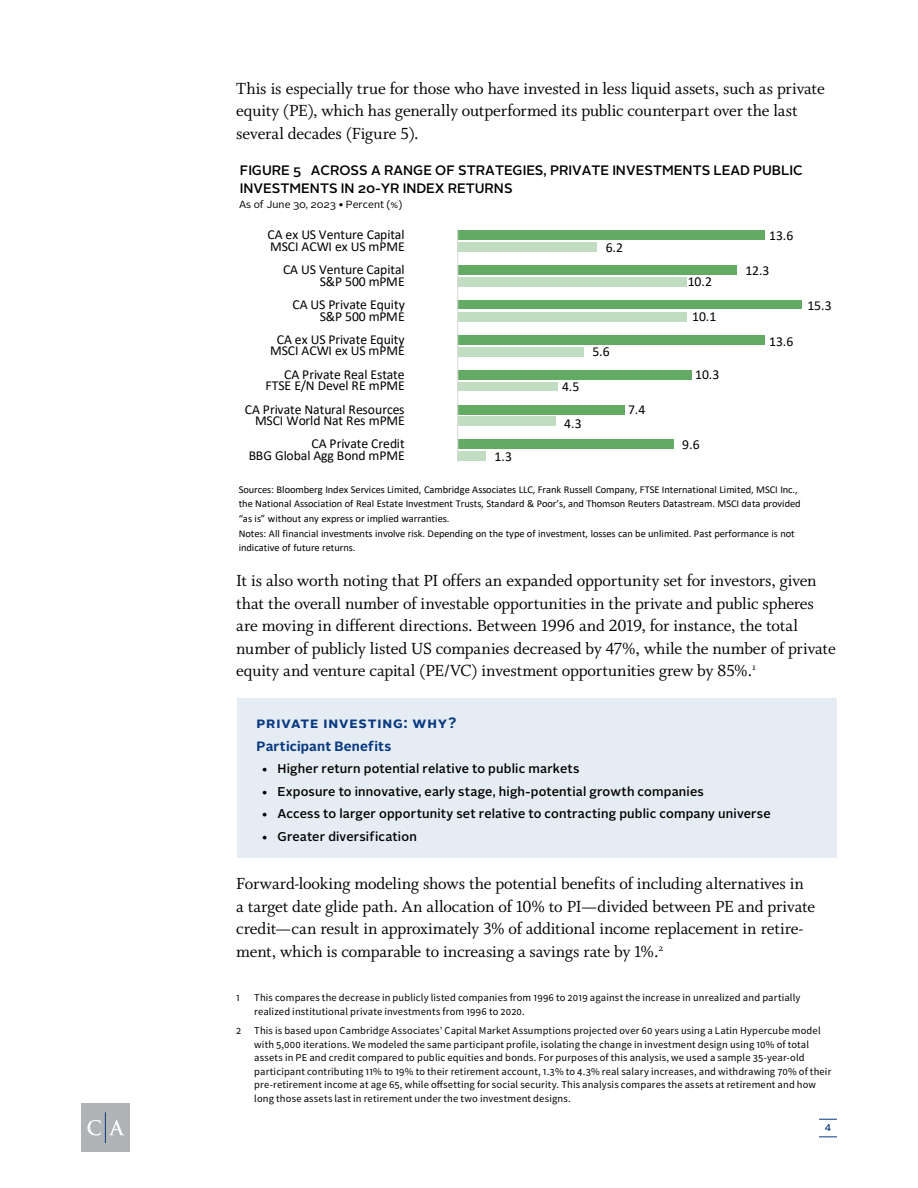
<style>
.page{position:relative;width:918px;height:1188px;background:#fff}
.page>*{position:absolute;margin:0;border:0;box-sizing:border-box;transform-origin:0 0}
.t1{font:18px/22.5px "Whitman";letter-spacing:-.01em;color:#000}
.t2{font:700 15px "Alright Sans";letter-spacing:.06em;color:#083981}
.t3{font:13.65px "Calibri";letter-spacing:-.005em;color:#000}
.t4{font:500 13.65px/18px "Alright Sans";color:#000}
.t5{font:700 13.5px "Alright Sans";letter-spacing:.015em;color:#083981}
.t6{font:500 12.75px "Alright Sans";letter-spacing:.015em;color:#000}
.t7{font:10.5px/13.5px "Source Sans Pro";letter-spacing:.015em;color:#000}
.t8{font:10.5px/14.5px "Calibri";letter-spacing:-.005em;color:#000}
.t9{font:10.5px "Alright Sans";letter-spacing:-.005em;color:#000}
.t10{font:500 9.75px "Alright Sans";color:#083981}
.s1{font-family:"Calibri"}
</style>
<div class="page">
<div style="left:237px;top:699px;width:600px;height:159px;background:#e6ecf3"></div>
<div style="left:458px;top:451px;width:28px;height:10px;background:#c1ddc1"></div>
<div style="left:458px;top:440px;width:216px;height:9px;background:#63ab64"></div>
<div style="left:458px;top:416px;width:97px;height:10px;background:#c1ddc1"></div>
<div style="left:458px;top:405px;width:167px;height:9px;background:#63ab64"></div>
<div style="left:458px;top:382px;width:100px;height:9px;background:#c1ddc1"></div>
<div style="left:458px;top:370px;width:234px;height:9px;background:#63ab64"></div>
<div style="left:458px;top:347px;width:126px;height:9px;background:#c1ddc1"></div>
<div style="left:458px;top:335px;width:307px;height:9px;background:#63ab64"></div>
<div style="left:458px;top:312px;width:229px;height:9px;background:#c1ddc1"></div>
<div style="left:458px;top:300px;width:344px;height:9px;background:#63ab64"></div>
<div style="left:458px;top:277px;width:229px;height:9px;background:#c1ddc1"></div>
<div style="left:458px;top:266px;width:279px;height:9px;background:#63ab64"></div>
<div style="left:458px;top:242px;width:139px;height:9px;background:#c1ddc1"></div>
<div style="left:458px;top:231px;width:307px;height:9px;background:#63ab64"></div>
<hr style="left:457px;top:229px;width:1px;height:233px;background:#d9d9d9">
<div style="left:81px;top:1103px;width:49px;height:49px;background:#b1b4b6"></div>
<svg style="left:87px;top:1120px;width:14px;height:16px"></svg>
<svg style="left:109px;top:1120px;width:15px;height:15px"></svg>
<hr style="left:105px;top:1112px;width:1px;height:31px;background:#083981">
<svg style="left:819px;top:1119px;width:18px;height:1px"></svg>
<svg style="left:819px;top:1137px;width:18px;height:1px"></svg>
<p class="t1" style="left:236px;top:77px;width:590px">This is especially true for those who have invested in less liquid assets, such as private equity (PE), which has generally outperformed its public counterpart over the last several decades (Figure 5).</p>
<p class="t4" style="left:240px;top:161px;width:565px">FIGURE 5 ACROSS A RANGE OF STRATEGIES, PRIVATE INVESTMENTS LEAD PUBLIC<br>INVESTMENTS IN 20-YR INDEX RETURNS</p>
<p class="t9" style="left:239px;top:197px;width:165px">As of June 30, 2023 <span class="s1">•</span> Percent (%)</p>
<p class="t3" style="left:267px;top:225px;width:139px">CA ex US Venture Capital</p>
<p class="t3" style="left:270px;top:237px;width:136px">MSCI ACWI ex US mPME</p>
<p class="t3" style="left:606px;top:238px;width:19px">6.2</p>
<p class="t3" style="left:769px;top:226px;width:26px">13.6</p>
<p class="t3" style="left:283px;top:260px;width:123px">CA US Venture Capital</p>
<p class="t3" style="left:320px;top:272px;width:87px">S&amp;P 500 mPME</p>
<p class="t3" style="left:688px;top:272px;width:26px">10.2</p>
<p class="t3" style="left:745px;top:261px;width:26px">12.3</p>
<p class="t3" style="left:292px;top:295px;width:114px">CA US Private Equity</p>
<p class="t3" style="left:320px;top:307px;width:87px">S&amp;P 500 mPME</p>
<p class="t3" style="left:692px;top:307px;width:26px">10.1</p>
<p class="t3" style="left:807px;top:296px;width:26px">15.3</p>
<p class="t3" style="left:277px;top:330px;width:129px">CA ex US Private Equity</p>
<p class="t3" style="left:270px;top:341px;width:136px">MSCI ACWI ex US mPME</p>
<p class="t3" style="left:592px;top:342px;width:19px">5.6</p>
<p class="t3" style="left:769px;top:332px;width:26px">13.6</p>
<p class="t3" style="left:284px;top:365px;width:122px">CA Private Real Estate</p>
<p class="t3" style="left:266px;top:376px;width:141px">FTSE E/N Devel RE mPME</p>
<p class="t3" style="left:562px;top:377px;width:19px">4.5</p>
<p class="t3" style="left:695px;top:365px;width:26px">10.3</p>
<p class="t3" style="left:245px;top:400px;width:161px">CA Private Natural Resources</p>
<p class="t3" style="left:255px;top:411px;width:151px">MSCI World Nat Res mPME</p>
<p class="t3" style="left:564px;top:414px;width:19px">4.3</p>
<p class="t3" style="left:628px;top:400px;width:19px">7.4</p>
<p class="t3" style="left:312px;top:434px;width:95px">CA Private Credit</p>
<p class="t3" style="left:249px;top:446px;width:158px">BBG Global Agg Bond mPME</p>
<p class="t3" style="left:495px;top:447px;width:19px">1.3</p>
<p class="t3" style="left:682px;top:435px;width:19px">9.6</p>
<p class="t8" style="left:239px;top:482px;width:564px">Sources: Bloomberg Index Services Limited, Cambridge Associates LLC, Frank Russell Company, FTSE International Limited, MSCI Inc., the National Association of Real Estate Investment Trusts, Standard &amp; Poor’s, and Thomson Reuters Datastream. MSCI data provided “as is” without any express or implied warranties.<br>Notes: All financial investments involve risk. Depending on the type of investment, losses can be unlimited. Past performance is not indicative of future returns.</p>
<p class="t1" style="left:236px;top:570px;width:601px">It is also worth noting that PI offers an expanded opportunity set for investors, given that the overall number of investable opportunities in the private and public spheres are moving in different directions. Between 1996 and 2019, for instance, the total number of publicly listed US companies decreased by 47%, while the number of private equity and venture capital (PE/VC) investment opportunities grew by 85%.<sup>1</sup></p>
<p class="t2" style="left:256px;top:712px;width:202px">Private Investing: Why?</p>
<p class="t5" style="left:256px;top:737px;width:136px">Participant Benefits</p>
<p class="t6" style="left:261px;top:760px;width:320px">• Higher return potential relative to public markets</p>
<p class="t6" style="left:261px;top:782px;width:444px">• Exposure to innovative, early stage, high-potential growth companies</p>
<p class="t6" style="left:261px;top:805px;width:511px">• Access to larger opportunity set relative to contracting public company universe</p>
<p class="t6" style="left:261px;top:827px;width:157px">• Greater diversification</p>
<p class="t1" style="left:236px;top:873px;width:580px">Forward-looking modeling shows the potential benefits of including alternatives in a target date glide path. An allocation of 10% to PI—divided between PE and private credit—can result in approximately 3% of additional income replacement in retire&shy;ment, which is comparable to increasing a savings rate by 1%.<sup>2</sup></p>
<p class="t7" style="left:236px;top:991px;width:5px">1</p>
<p class="t7" style="left:254px;top:991px;width:548px">This compares the decrease in publicly listed companies from 1996 to 2019 against the increase in unrealized and partially realized institutional private investments from 1996 to 2020.</p>
<p class="t7" style="left:254px;top:1024px;width:579px;text-indent:-18px">2 This is based upon Cambridge Associates’ Capital Market Assumptions projected over 60 years using a Latin Hypercube model with 5,000 iterations. We modeled the same participant profile, isolating the change in investment design using 10% of total assets in PE and credit compared to public equities and bonds. For purposes of this analysis, we used a sample 35-year-old participant contributing 11% to 19% to their retirement account, 1.3% to 4.3% real salary increases, and withdrawing 70% of their pre-retirement income at age 65, while offsetting for social security. This analysis compares the assets at retirement and how long those assets last in retirement under the two investment designs.</p>
<p class="t10" style="left:825px;top:1121px;width:8px">4</p>
</div>
